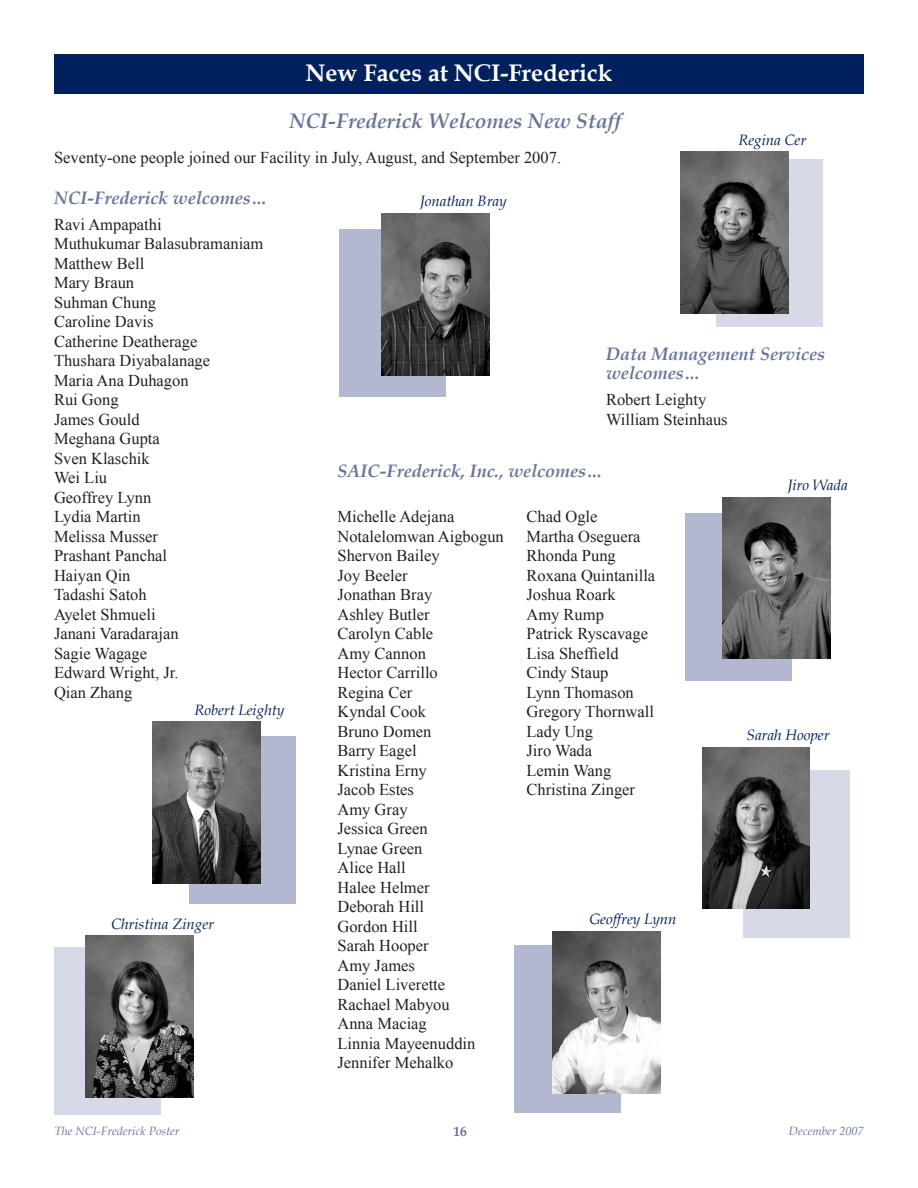
<style>
.page{position:relative;width:918px;height:1188px;background:#fff}
.page>*{position:absolute;margin:0;border:0;box-sizing:border-box;transform-origin:0 0}
._16pt_White_Heading{font:700 24px "Book Antiqua";color:#fff}
._14pt_Subhead{font:italic 700 21px "Book Antiqua";color:#67739d}
._12pt_SubSubhead{font:italic 700 18px/19.5px "Book Antiqua";color:#67739d}
.Main_Text{font:16.5px "Times New Roman";color:#231f20}
.t1{font:italic 15px "Book Antiqua";color:#00215d}
.t2{font:700 13.5px "Book Antiqua";color:#67739d}
.t3{font:italic 12px "Book Antiqua";color:#67739d}
</style>
<div class="page">
<div style="left:339px;top:230px;width:107px;height:167px;background:#b3b8d1"></div>
<div style="left:716px;top:159px;width:107px;height:168px;background:#d6d9e7"></div>
<div style="left:685px;top:513px;width:107px;height:168px;background:#b3b8d1"></div>
<div style="left:743px;top:771px;width:107px;height:167px;background:#d6d9e7"></div>
<div style="left:189px;top:736px;width:107px;height:168px;background:#b3b8d1"></div>
<div style="left:514px;top:945px;width:107px;height:167px;background:#b3b8d1"></div>
<div style="left:54px;top:948px;width:106px;height:167px;background:#d6d9e7"></div>
<div style="left:54px;top:54px;width:810px;height:40px;background:#00215d"></div>
<img style="left:382px;top:214px;width:108px;height:161px">
<img style="left:680px;top:152px;width:108px;height:161px">
<img style="left:702px;top:748px;width:108px;height:161px">
<img style="left:152px;top:722px;width:108px;height:161px">
<img style="left:553px;top:932px;width:108px;height:161px">
<img style="left:722px;top:497px;width:108px;height:161px">
<img style="left:86px;top:936px;width:108px;height:161px">
<p class="_16pt_White_Heading" style="left:305px;top:57px;width:309px">New Faces at NCI-Frederick</p>
<p class="_14pt_Subhead" style="left:289px;top:106px;width:334px">NCI-Frederick Welcomes New Staff</p>
<p class="Main_Text" style="left:54px;top:146px;width:509px">Seventy-one people joined our Facility in July, August, and September 2007.</p>
<p class="t1" style="left:738px;top:129px;width:69px">Regina Cer</p>
<p class="_12pt_SubSubhead" style="left:54px;top:188px;width:216px">NCI-Frederick welcomes…</p>
<p class="Main_Text" style="left:54px;top:213px;width:109px">Ravi Ampapathi</p>
<p class="Main_Text" style="left:54px;top:232px;width:211px">Muthukumar Balasubramaniam</p>
<p class="Main_Text" style="left:54px;top:252px;width:92px">Matthew Bell</p>
<p class="Main_Text" style="left:54px;top:271px;width:82px">Mary Braun</p>
<p class="Main_Text" style="left:54px;top:291px;width:104px">Suhman Chung</p>
<p class="Main_Text" style="left:54px;top:310px;width:101px">Caroline Davis</p>
<p class="Main_Text" style="left:54px;top:330px;width:145px">Catherine Deatherage</p>
<p class="Main_Text" style="left:54px;top:349px;width:158px">Thushara Diyabalanage</p>
<p class="Main_Text" style="left:54px;top:369px;width:136px">Maria Ana Duhagon</p>
<p class="Main_Text" style="left:54px;top:388px;width:66px">Rui Gong</p>
<p class="Main_Text" style="left:54px;top:408px;width:87px">James Gould</p>
<p class="Main_Text" style="left:54px;top:427px;width:107px">Meghana Gupta</p>
<p class="Main_Text" style="left:54px;top:447px;width:97px">Sven Klaschik</p>
<p class="Main_Text" style="left:54px;top:466px;width:55px">Wei Liu</p>
<p class="Main_Text" style="left:54px;top:486px;width:99px">Geoffrey Lynn</p>
<p class="Main_Text" style="left:54px;top:505px;width:88px">Lydia Martin</p>
<p class="Main_Text" style="left:54px;top:525px;width:106px">Melissa Musser</p>
<p class="Main_Text" style="left:54px;top:544px;width:115px">Prashant Panchal</p>
<p class="Main_Text" style="left:54px;top:564px;width:78px">Haiyan Qin</p>
<p class="Main_Text" style="left:54px;top:583px;width:94px">Tadashi Satoh</p>
<p class="Main_Text" style="left:54px;top:603px;width:103px">Ayelet Shmueli</p>
<p class="Main_Text" style="left:54px;top:622px;width:126px">Janani Varadarajan</p>
<p class="Main_Text" style="left:54px;top:642px;width:95px">Sagie Wagage</p>
<p class="Main_Text" style="left:54px;top:661px;width:126px">Edward Wright, Jr.</p>
<p class="Main_Text" style="left:54px;top:681px;width:80px">Qian Zhang</p>
<p class="t1" style="left:420px;top:191px;width:89px">Jonathan Bray</p>
<p class="_12pt_SubSubhead" style="left:606px;top:344px;width:221px">Data Management Services welcomes…</p>
<p class="Main_Text" style="left:606px;top:388px;width:102px">Robert Leighty</p>
<p class="Main_Text" style="left:606px;top:408px;width:123px">William Steinhaus</p>
<p class="_12pt_SubSubhead" style="left:338px;top:461px;width:268px">SAIC-Frederick, Inc., welcomes…</p>
<p class="Main_Text" style="left:338px;top:505px;width:118px">Michelle Adejana</p>
<p class="Main_Text" style="left:338px;top:525px;width:168px">Notalelomwan Aigbogun</p>
<p class="Main_Text" style="left:338px;top:544px;width:104px">Shervon Bailey</p>
<p class="Main_Text" style="left:338px;top:564px;width:72px">Joy Beeler</p>
<p class="Main_Text" style="left:338px;top:583px;width:96px">Jonathan Bray</p>
<p class="Main_Text" style="left:338px;top:603px;width:94px">Ashley Butler</p>
<p class="Main_Text" style="left:338px;top:622px;width:97px">Carolyn Cable</p>
<p class="Main_Text" style="left:338px;top:642px;width:90px">Amy Cannon</p>
<p class="Main_Text" style="left:338px;top:661px;width:102px">Hector Carrillo</p>
<p class="Main_Text" style="left:338px;top:681px;width:76px">Regina Cer</p>
<p class="Main_Text" style="left:338px;top:700px;width:90px">Kyndal Cook</p>
<p class="Main_Text" style="left:338px;top:720px;width:95px">Bruno Domen</p>
<p class="Main_Text" style="left:338px;top:739px;width:81px">Barry Eagel</p>
<p class="Main_Text" style="left:338px;top:759px;width:91px">Kristina Erny</p>
<p class="Main_Text" style="left:338px;top:778px;width:78px">Jacob Estes</p>
<p class="Main_Text" style="left:338px;top:798px;width:72px">Amy Gray</p>
<p class="Main_Text" style="left:338px;top:817px;width:92px">Jessica Green</p>
<p class="Main_Text" style="left:338px;top:837px;width:86px">Lynae Green</p>
<p class="Main_Text" style="left:338px;top:856px;width:70px">Alice Hall</p>
<p class="Main_Text" style="left:338px;top:876px;width:94px">Halee Helmer</p>
<p class="Main_Text" style="left:338px;top:895px;width:88px">Deborah Hill</p>
<p class="Main_Text" style="left:338px;top:915px;width:82px">Gordon Hill</p>
<p class="Main_Text" style="left:338px;top:934px;width:93px">Sarah Hooper</p>
<p class="Main_Text" style="left:338px;top:954px;width:79px">Amy James</p>
<p class="Main_Text" style="left:338px;top:973px;width:109px">Daniel Liverette</p>
<p class="Main_Text" style="left:338px;top:993px;width:114px">Rachael Mabyou</p>
<p class="Main_Text" style="left:338px;top:1012px;width:91px">Anna Maciag</p>
<p class="Main_Text" style="left:338px;top:1032px;width:139px">Linnia Mayeenuddin</p>
<p class="Main_Text" style="left:338px;top:1051px;width:117px">Jennifer Mehalko</p>
<p class="t1" style="left:787px;top:474px;width:62px">Jiro Wada</p>
<p class="Main_Text" style="left:526px;top:505px;width:73px">Chad Ogle</p>
<p class="Main_Text" style="left:526px;top:525px;width:116px">Martha Oseguera</p>
<p class="Main_Text" style="left:526px;top:544px;width:91px">Rhonda Pung</p>
<p class="Main_Text" style="left:526px;top:564px;width:130px">Roxana Quintanilla</p>
<p class="Main_Text" style="left:526px;top:583px;width:91px">Joshua Roark</p>
<p class="Main_Text" style="left:526px;top:603px;width:79px">Amy Rump</p>
<p class="Main_Text" style="left:526px;top:622px;width:123px">Patrick Ryscavage</p>
<p class="Main_Text" style="left:526px;top:642px;width:94px">Lisa Sheffield</p>
<p class="Main_Text" style="left:526px;top:661px;width:84px">Cindy Staup</p>
<p class="Main_Text" style="left:526px;top:681px;width:109px">Lynn Thomason</p>
<p class="Main_Text" style="left:526px;top:700px;width:129px">Gregory Thornwall</p>
<p class="Main_Text" style="left:526px;top:720px;width:68px">Lady Ung</p>
<p class="Main_Text" style="left:526px;top:739px;width:67px">Jiro Wada</p>
<p class="Main_Text" style="left:526px;top:759px;width:86px">Lemin Wang</p>
<p class="Main_Text" style="left:526px;top:778px;width:110px">Christina Zinger</p>
<p class="t1" style="left:194px;top:700px;width:91px">Robert Leighty</p>
<p class="t1" style="left:747px;top:724px;width:84px">Sarah Hooper</p>
<p class="t1" style="left:111px;top:913px;width:104px">Christina Zinger</p>
<p class="t1" style="left:590px;top:909px;width:89px">Geoffrey Lynn</p>
<p class="t3" style="left:54px;top:1123px;width:126px">The NCI-Frederick Poster</p>
<p class="t2" style="left:454px;top:1123px;width:15px">16</p>
<p class="t3" style="left:789px;top:1123px;width:76px">December 2007</p>
</div>
